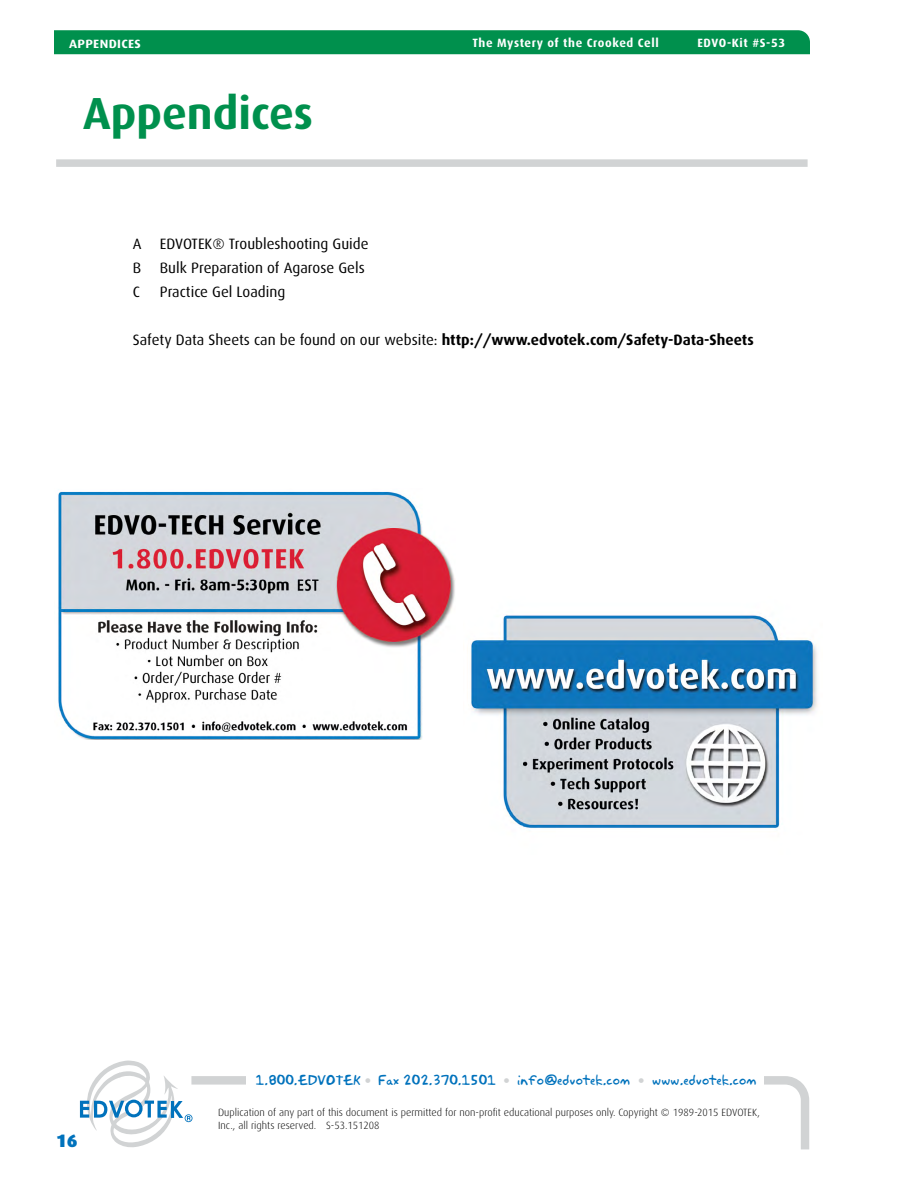
<style>
.page{position:relative;width:918px;height:1188px;background:#fff}
.page>*{position:absolute;margin:0;border:0;box-sizing:border-box;transform-origin:0 0}
.t1{font:700 45px "Dax";color:#00904d}
.t2{font:900 18px "Dax";color:#0072bc}
.t3{font:700 15px "Dax";color:#000}
.t4{font:15px/24px "Dax";color:#000}
.t5{font:12.75px "Akbar Plain";color:#0072bc}
.t6{font:700 12px "Dax";letter-spacing:.045em;color:#fff}
.t7{font:700 12px "Dax";letter-spacing:.025em;color:#fff;scale:1.1 1}
.t8{font:300 10.5px/12.6px "Dax";color:#000}
.s1{font-weight:400}
.s2{font-family:"Frutiger";font-weight:900;color:#d1d3d4}
</style>
<div class="page">
<div style="left:56px;top:159px;width:752px;height:8px;background:#d1d3d4"></div>
<img style="left:471px;top:615px;width:347px;height:213px">
<img style="left:58px;top:492px;width:397px;height:247px">
<svg style="left:193px;top:1076px;width:616px;height:73px"></svg>
<div style="left:246px;top:1068px;width:517px;height:25px;background:#fff"></div>
<svg style="left:80px;top:1061px;width:113px;height:87px"></svg>
<div style="left:54px;top:30px;width:756px;height:24px;background:#00904d"></div>
<p class="t7" style="left:69px;top:37px;width:67px">APPENDICES</p>
<p class="t6" style="left:472px;top:36px;width:188px">The Mystery of the Crooked Cell</p>
<p class="t6" style="left:697px;top:36px;width:89px">EDVO-Kit #S-53</p>
<h1 class="t1" style="left:83px;top:88px;width:231px">Appendices</h1>
<h3 class="t4" style="left:133px;top:232px;width:237px">A EDVOTEK® Troubleshooting Guide<br>B Bulk Preparation of Agarose Gels<br>C</h3>
<h3 class="t4" style="left:160px;top:280px;width:127px">Practice Gel Loading</h3>
<h3 class="t3" style="left:133px;top:331px;width:622px"><span class="s1">Safety Data Sheets can be found on our website:</span> http://www.edvotek.com/Safety-Data-Sheets</h3>
<p class="t5" style="left:256px;top:1070px;width:502px">1.800.EDVOTEK <span class="s2">•</span> Fax 202.370.1501 <span class="s2">•</span> info@edvotek.com <span class="s2">•</span> www.edvotek.com</p>
<h2 class="t2" style="left:56px;top:1130px;width:23px">16</h2>
<p class="t8" style="left:218px;top:1106px;width:543px">Duplication of any part of this document is permitted for non-profit educational purposes only. Copyright © 1989-2015 EDVOTEK,<br>Inc., all rights reserved. S-53.151208</p>
</div>
